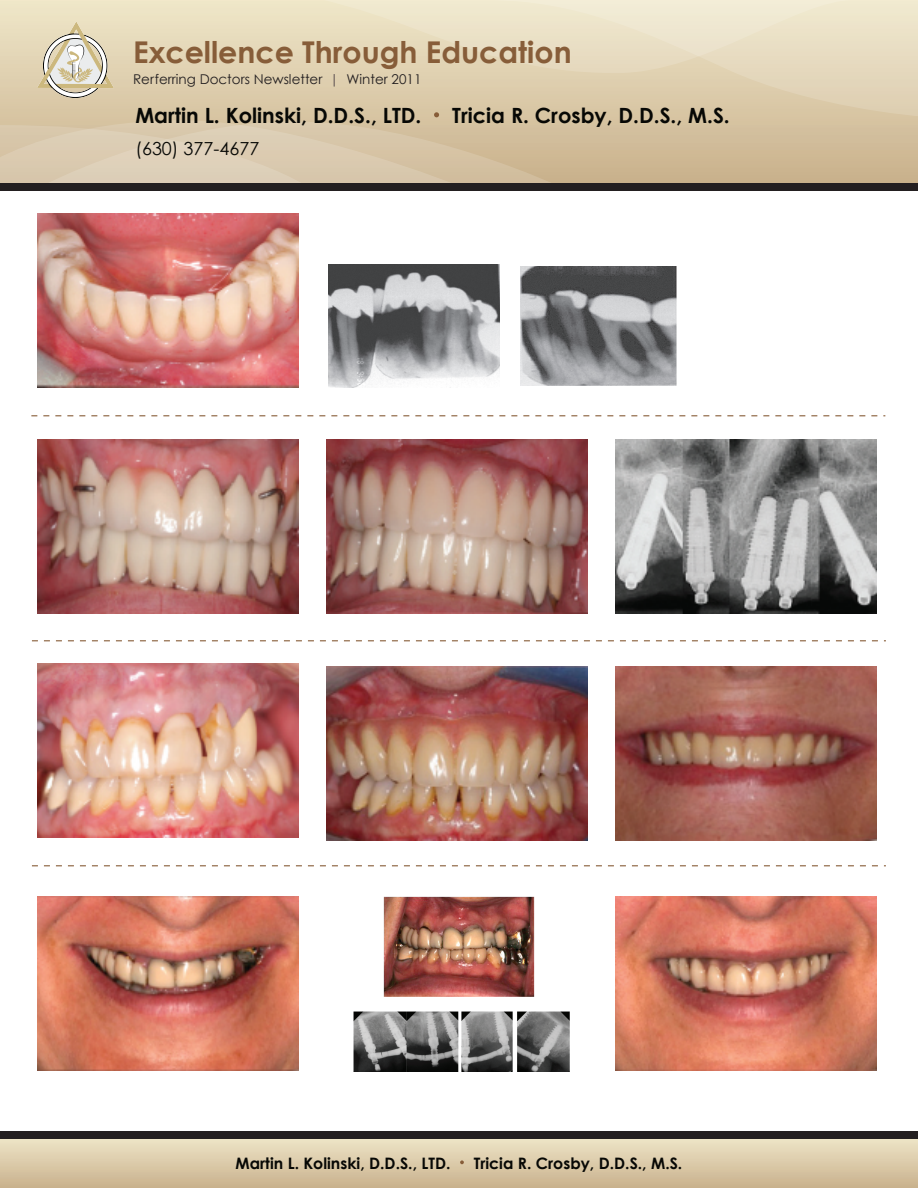
<style>
.page{position:relative;width:918px;height:1188px;background:#fff}
.page>*{position:absolute;margin:0;border:0;box-sizing:border-box;transform-origin:0 0}
.t1{font:700 30px "Century Gothic";color:#875d39}
.t2{font:700 21px "Century Gothic";color:#070805}
.t3{font:18px "Century Gothic";color:#070805}
.t4{font:700 15.75px "Century Gothic";color:#070805}
.t5{font:13.5px "Century Gothic";color:#231f20}
.s1{color:#584c4e}
</style>
<div class="page">
<svg style="left:0;top:1138px;width:918px;height:50px;background:#d7c6a6"></svg>
<div style="left:0;top:1131px;width:918px;height:7px;background:#231f20"></div>
<svg style="left:460px;top:1160px;width:4px;height:4px"></svg>
<img style="left:328px;top:265px;width:172px;height:123px">
<img style="left:520px;top:267px;width:156px;height:118px">
<img style="left:383px;top:896px;width:152px;height:101px">
<img style="left:354px;top:1012px;width:216px;height:60px">
<img style="left:37px;top:213px;width:261px;height:174px">
<svg style="left:32px;top:640px;width:854px;height:1px"></svg>
<svg style="left:31px;top:415px;width:854px;height:1px"></svg>
<svg style="left:32px;top:865px;width:854px;height:1px"></svg>
<img style="left:37px;top:440px;width:261px;height:174px">
<img style="left:327px;top:440px;width:261px;height:174px">
<img style="left:616px;top:440px;width:261px;height:174px">
<img style="left:616px;top:666px;width:261px;height:174px">
<img style="left:327px;top:666px;width:261px;height:174px">
<img style="left:37px;top:663px;width:261px;height:174px">
<img style="left:38px;top:896px;width:260px;height:174px">
<img style="left:616px;top:896px;width:261px;height:174px">
<div style="left:0;top:0;width:918px;height:183px;background:linear-gradient(to bottom,#f0e7ca,#c9b08c)"></div>
<svg style="left:485px;top:0;width:433px;height:116px;background:#dfd0b2"></svg>
<svg style="left:323px;top:0;width:532px;height:73px;background:#eae0c5"></svg>
<div style="left:0;top:184px;width:918px;height:7px;background:#231f20"></div>
<img style="left:38px;top:22px;width:76px;height:78px">
<svg style="left:0;top:112px;width:561px;height:72px;background:#d5c4a8"></svg>
<h1 class="t1" style="left:133px;top:33px;width:440px">Excellence Through Education</h1>
<h2 class="t2" style="left:135px;top:102px;width:288px">Martin L. Kolinski, D.D.S., LTD.</h2>
<h2 class="t2" style="left:452px;top:102px;width:279px">Tricia R. Crosby, D.D.S., M.S.</h2>
<p class="t5" style="left:133px;top:71px;width:290px">Rerferring Doctors Newsletter <span class="s1">|</span> Winter 2011</p>
<p class="t3" style="left:135px;top:137px;width:125px">(630) 377-4677</p>
<p class="t4" style="left:236px;top:1153px;width:216px">Martin L. Kolinski, D.D.S., LTD.</p>
<p class="t4" style="left:474px;top:1153px;width:210px">Tricia R. Crosby, D.D.S., M.S.</p>
</div>
